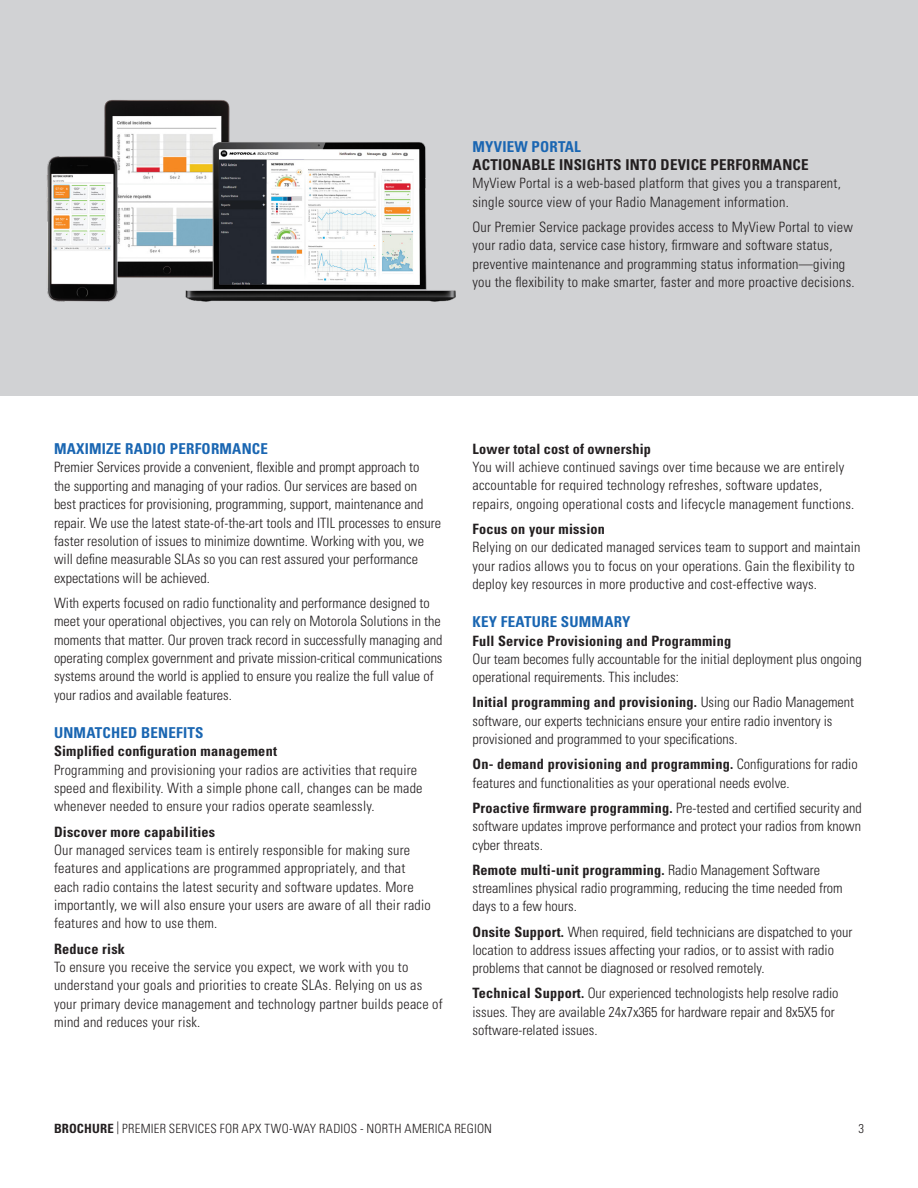
<style>
.page{position:relative;width:918px;height:1188px;background:#fff}
.page>*{position:absolute;margin:0;border:0;box-sizing:border-box;transform-origin:0 0}
.t1{font:700 condensed 15px "Univers LT Std";letter-spacing:.015em;color:#1a66b2}
.t2{font:700 condensed 15px "Univers LT Std";letter-spacing:.015em;color:#231f20}
.t3{font:300 condensed 14.25px/18.3px "Univers LT Std";color:#231f20}
.t4{font:700 condensed 14.25px "Univers LT Std";letter-spacing:.015em;color:#231f20}
.t5{font:300 condensed 12.75px "Univers LT Std";letter-spacing:.02em;color:#231f20}
.s1{font-weight:700}
</style>
<div class="page">
<div style="left:0;top:0;width:918px;height:395px;background:#d1d2d4"></div>
<img style="left:47px;top:100px;width:409px;height:202px">
<p class="t1" style="left:472px;top:138px;width:110px">MYVIEW PORTAL</p>
<p class="t2" style="left:472px;top:156px;width:338px">ACTIONABLE INSIGHTS INTO DEVICE PERFORMANCE</p>
<p class="t3" style="left:472px;top:174px;width:370px">MyView Portal is a web-based platform that gives you a transparent, single source view of your Radio Management information.</p>
<p class="t3" style="left:472px;top:218px;width:384px">Our Premier Service package provides access to MyView Portal to view your radio data, service case history, firmware and software status, preventive maintenance and programming status information—giving you the flexibility to make smarter, faster and more proactive decisions.</p>
<p class="t1" style="left:54px;top:440px;width:215px">MAXIMIZE RADIO PERFORMANCE</p>
<p class="t3" style="left:54px;top:458px;width:389px">Premier Services provide a convenient, flexible and prompt approach to<br>the supporting and managing of your radios. Our services are based on best practices for provisioning, programming, support, maintenance and repair. We use the latest state-of-the-art tools and ITIL processes to ensure faster resolution of issues to minimize downtime. Working with you, we will define measurable SLAs so you can rest assured your performance expectations will be achieved.</p>
<p class="t3" style="left:54px;top:594px;width:390px">With experts focused on radio functionality and performance designed to meet your operational objectives, you can rely on Motorola Solutions in the moments that matter. Our proven track record in successfully managing and operating complex government and private mission-critical communications systems around the world is applied to ensure you realize the full value of your radios and available features.</p>
<p class="t1" style="left:54px;top:723px;width:151px">UNMATCHED BENEFITS</p>
<p class="t3" style="left:54px;top:742px;width:370px"><span class="s1">Simplified configuration management<br></span>Programming and provisioning your radios are activities that require speed and flexibility. With a simple phone call, changes can be made whenever needed to ensure your radios operate seamlessly.</p>
<p class="t3" style="left:54px;top:822px;width:378px"><span class="s1">Discover more capabilities<br></span>Our managed services team is entirely responsible for making sure features and applications are programmed appropriately, and that each radio contains the latest security and software updates. More importantly, we will also ensure your users are aware of all their radio features and how to use them.</p>
<p class="t3" style="left:54px;top:939px;width:390px"><span class="s1">Reduce risk<br></span>To ensure you receive the service you expect, we work with you to understand your goals and priorities to create SLAs. Relying on us as your primary device management and technology partner builds peace of mind and reduces your risk.</p>
<p class="t3" style="left:472px;top:439px;width:383px"><span class="s1">Lower total cost of ownership<br></span>You will achieve continued savings over time because we are entirely accountable for required technology refreshes, software updates, repairs, ongoing operational costs and lifecycle management functions.</p>
<p class="t3" style="left:472px;top:520px;width:390px"><span class="s1">Focus on your mission<br></span>Relying on our dedicated managed services team to support and maintain your radios allows you to focus on your operations. Gain the flexibility to deploy key resources in more productive and cost-effective ways.</p>
<p class="t1" style="left:472px;top:613px;width:159px">KEY FEATURE SUMMARY</p>
<p class="t4" style="left:472px;top:632px;width:260px">Full Service Provisioning and Programming</p>
<p class="t3" style="left:472px;top:650px;width:391px">Our team becomes fully accountable for the initial deployment plus ongoing operational requirements. This includes:</p>
<p class="t3" style="left:472px;top:693px;width:383px"><span class="s1">Initial programming and provisioning.</span> Using our Radio Management software, our experts technicians ensure your entire radio inventory is provisioned and programmed to your specifications.</p>
<p class="t3" style="left:472px;top:755px;width:387px"><span class="s1">On- demand provisioning and programming.</span> Configurations for radio features and functionalities as your operational needs evolve.</p>
<p class="t3" style="left:472px;top:799px;width:391px;text-align:justify"><span class="s1">Proactive firmware programming.</span> Pre-tested and certified security and software updates improve performance and protect your radios from known cyber threats.</p>
<p class="t3" style="left:472px;top:861px;width:372px"><span class="s1">Remote multi-unit programming.</span> Radio Management Software streamlines physical radio programming, reducing the time needed from days to a few hours.</p>
<p class="t3" style="left:472px;top:922px;width:382px"><span class="s1">Onsite Support.</span> When required, field technicians are dispatched to your location to address issues affecting your radios, or to assist with radio problems that cannot be diagnosed or resolved remotely.</p>
<p class="t3" style="left:472px;top:984px;width:368px"><span class="s1">Technical Support.</span> Our experienced technologists help resolve radio issues. They are available 24x7x365 for hardware repair and 8x5X5 for software-related issues.</p>
<p class="t5" style="left:54px;top:1121px;width:440px"><span class="s1">BROCHURE</span> | PREMIER SERVICES FOR APX TWO-WAY RADIOS - NORTH AMERICA REGION</p>
<p class="t5" style="left:858px;top:1121px;width:7px">3</p>
</div>
